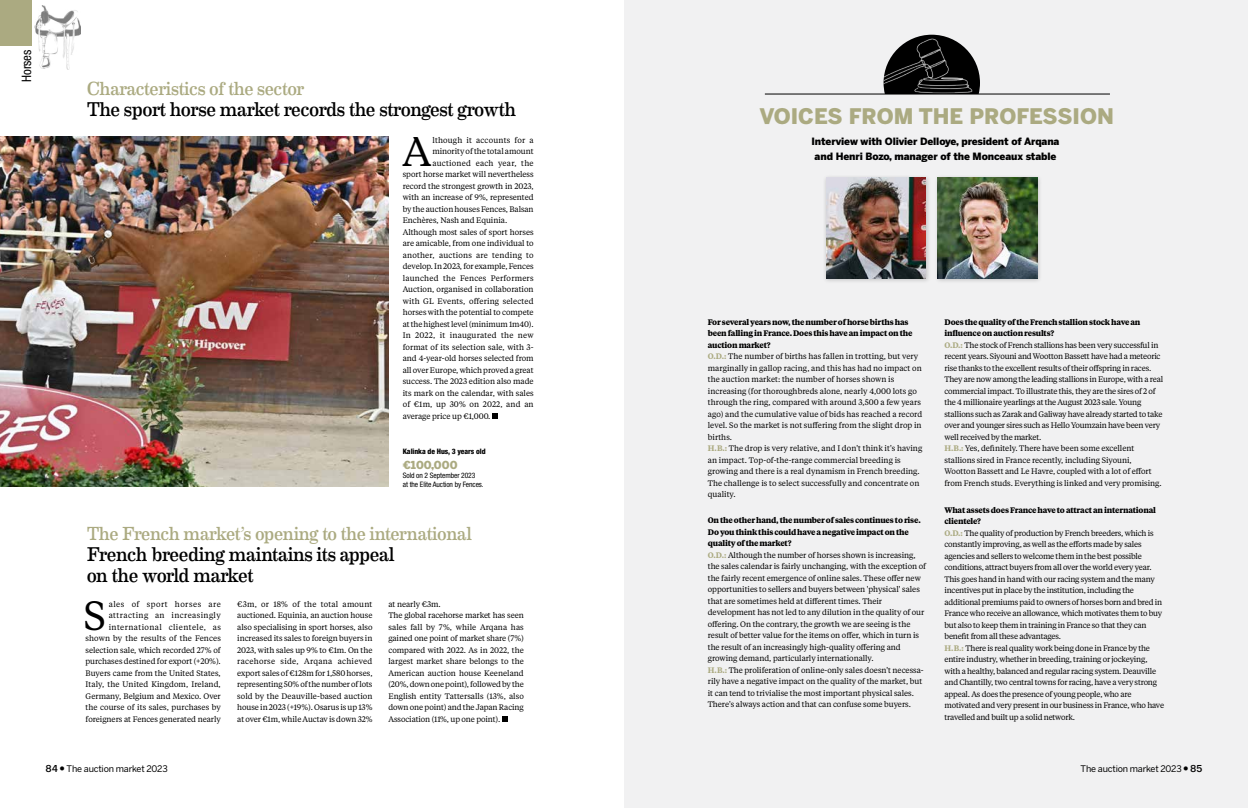
<style>
.page{position:relative;width:1248px;height:808px;background:#fff}
.page>*{position:absolute;margin:0;border:0;box-sizing:border-box;transform-origin:0 0}
.t1{font:40.8px "Tiempos Text";color:#000}
.t2{font:900 21.3px "Benton Sans";color:#abaa81}
.t3{font:20px/21px "Eames Century Modern";letter-spacing:-.03em;color:#000;scale:.95 1}
.t4{font:19px "Eames Century Modern";letter-spacing:-.02em;color:#abaa81;scale:.95 1}
.t5{font:condensed 13px "Helvetica Neue LT Std";letter-spacing:-.02em;color:#000}
.t6{font:900 11px "Benton Sans";color:#abaa81}
.t7{font:900 10px/15px "Benton Sans";letter-spacing:-.01em;color:#000;text-align:center}
.t8{font:9px "Benton Sans";letter-spacing:-.02em;color:#000}
.t9{font:8px/11.5px "Tiempos Text";letter-spacing:-.005em;color:#000}
.t10{font:8px/11.5px "Tiempos Text";letter-spacing:-.025em;color:#000}
.t11{font:8px "Tiempos Text";letter-spacing:.025em;color:#000}
.t12{font:8px "Tiempos Text";letter-spacing:.015em;color:#000}
.t13{font:8px "Tiempos Text";letter-spacing:.02em;color:#000}
.t14{font:condensed 7.5px/9px "Helvetica Neue LT Std";letter-spacing:-.01em;color:#000}
.t15{font:800 condensed 7.5px "Helvetica Neue LT Std";letter-spacing:-.01em;color:#000}
.s1{font-weight:700}
.s2{font-weight:600;color:#abaa81}
.s3{font-family:"Sequel Sans Medium Body";font-size:10px}
.s4{font-family:"Sequel Sans Light Disp";font-size:10px}
</style>
<div class="page">
<div style="left:625px;top:0;width:622px;height:808px;background:#f1f1f2"></div>
<div style="left:0;top:0;width:31px;height:45px;background:#abaa81"></div>
<img style="left:35px;top:6px;width:45px;height:64px">
<img style="left:0;top:136px;width:388px;height:351px">
<svg style="left:492px;top:413px;width:6px;height:6px"></svg>
<svg style="left:502px;top:716px;width:5px;height:6px"></svg>
<div style="left:822px;top:174px;width:109px;height:110px;background:#000;opacity:.2"></div>
<img style="left:826px;top:178px;width:99px;height:100px">
<div style="left:934px;top:174px;width:108px;height:110px;background:#000;opacity:.2"></div>
<img style="left:937px;top:178px;width:100px;height:100px">
<img style="left:883px;top:35px;width:96px;height:59px">
<hr style="left:764px;top:94px;width:345px;height:1px;background:#000">
<h3 class="t5" style="left:19px;top:82px;width:33px;rotate:-90deg">Horses</h3>
<h3 class="t4" style="left:87px;top:74px;width:230px">Characteristics of the sector</h3>
<h3 class="t3" style="left:87px;top:97px;width:454px">The sport horse market records the strongest growth</h3>
<h1 class="t1" style="left:402px;top:124px;width:30px">A</h1>
<p class="t13" style="left:432px;top:134px;width:103px">lthough it accounts for a</p>
<p class="t9" style="left:432px;top:145px;width:103px">minority of the total amount</p>
<p class="t11" style="left:432px;top:157px;width:103px">auctioned each year, the</p>
<p class="t9" style="left:403px;top:168px;width:132px">sport horse market will nevertheless</p>
<p class="t9" style="left:403px;top:180px;width:132px">record the strongest growth in 2023,</p>
<p class="t9" style="left:403px;top:191px;width:132px">with an increase of 9%, represented</p>
<p class="t9" style="left:403px;top:203px;width:132px">by the auction houses Fences, Balsan</p>
<p class="t9" style="left:403px;top:214px;width:106px">Enchères, Nash and Equinia.</p>
<p class="t9" style="left:403px;top:226px;width:132px">Although most sales of sport horses</p>
<p class="t9" style="left:403px;top:237px;width:132px">are amicable, from one individual to</p>
<p class="t13" style="left:403px;top:249px;width:132px">another, auctions are tending to</p>
<p class="t9" style="left:403px;top:260px;width:132px">develop. In 2023, for example, Fences</p>
<p class="t11" style="left:403px;top:272px;width:132px">launched the Fences Performers</p>
<p class="t9" style="left:403px;top:283px;width:132px">Auction, organised in collaboration</p>
<p class="t12" style="left:403px;top:295px;width:132px">with GL Events, offering selected</p>
<p class="t9" style="left:403px;top:306px;width:132px">horses with the potential to compete</p>
<p class="t9" style="left:403px;top:318px;width:132px">at the highest level (minimum 1m40).</p>
<p class="t11" style="left:403px;top:330px;width:132px">In 2022, it inaugurated the new</p>
<p class="t9" style="left:403px;top:341px;width:132px">format of its selection sale, with 3-</p>
<p class="t9" style="left:403px;top:352px;width:132px">and 4-year-old horses selected from</p>
<p class="t9" style="left:403px;top:364px;width:132px">all over Europe, which proved a great</p>
<p class="t9" style="left:403px;top:375px;width:132px">success. The 2023 edition also made</p>
<p class="t9" style="left:403px;top:387px;width:132px">its mark on the calendar, with sales</p>
<p class="t12" style="left:403px;top:399px;width:132px">of €1m, up 30% on 2022, and an</p>
<p class="t9" style="left:403px;top:410px;width:89px">average price up €1,000.</p>
<p class="t15" style="left:403px;top:447px;width:84px">Kalinka de Hus, 3 years old</p>
<h3 class="t6" style="left:403px;top:458px;width:56px">€100,000</h3>
<p class="t14" style="left:403px;top:471px;width:82px">Sold on 2 September 2023<br>at the Elite Auction by Fences.</p>
<h3 class="t4" style="left:87px;top:519px;width:407px">The French market’s opening to the international</h3>
<h3 class="t3" style="left:87px;top:542px;width:325px">French breeding maintains its appeal on the world market</h3>
<p class="t9" style="left:237px;top:598px;width:137px;text-align:justify">€3m, or 18% of the total amount auctioned. Equinia, an auction house also specialising in sport horses, also increased its sales to foreign buyers in 2023, with sales up 9% to €1m. On the racehorse side, Arqana achieved export sales of €128m for 1,580 horses, representing 50% of the number of lots sold by the Deauville-based auction house in 2023 (+19%). Osarus is up 13% at over €1m, while Auctav is down 32%</p>
<p class="t9" style="left:86px;top:598px;width:137px;text-align:right">ales of sport horses are attracting an increasingly international clientele, as shown by the results of the Fences selection sale, which recorded 27% of purchases destined for export (+20%).<br>Buyers came from the United States, Italy, the United Kingdom, Ireland, Germany, Belgium and Mexico. Over the course of its sales, purchases by foreigners at Fences generated nearly</p>
<p class="t9" style="left:388px;top:598px;width:137px">at nearly €3m.<br>The global racehorse market has seen sales fall by 7%, while Arqana has gained one point of market share (7%) compared with 2022. As in 2022, the largest market share belongs to the American auction house Keeneland (20%, down one point), followed by the English entity Tattersalls (13%, also down one point) and the Japan Racing Association (11%, up one point).</p>
<h1 class="t1" style="left:84px;top:588px;width:24px">S</h1>
<h2 class="t2" style="left:759px;top:102px;width:356px">VOICES FROM THE PROFESSION</h2>
<p class="t7" style="left:811px;top:134px;width:249px">Interview with Olivier Delloye, president of Arqana and Henri Bozo, manager of the Monceaux stable</p>
<p class="t9" style="left:707px;top:316px;width:216px"><span class="s1">For several years now, the number of horse births has been falling in France. Does this have an impact on the auction market?<br></span><span class="s2">O.D.:</span> The number of births has fallen in trotting, but very marginally in gallop racing, and this has had no impact on the auction market: the number of horses shown is increasing (for thoroughbreds alone, nearly 4,000 lots go through the ring, compared with around 3,500 a few years ago) and the cumulative value of bids has reached a record level. So the market is not suffering from the slight drop in births.<br><span class="s2">H.B.:</span> The drop is very relative, and I don't think it's having an impact. Top-of-the-range commercial breeding is growing and there is a real dynamism in French breeding.<br>The challenge is to select successfully and concentrate on quality.</p>
<p class="t9" style="left:707px;top:514px;width:220px"><span class="s1">On the other hand, the number of sales continues to rise.<br>Do you think this could have a negative impact on the quality of the market?<br></span><span class="s2">O.D.:</span> Although the number of horses shown is increasing, the sales calendar is fairly unchanging, with the exception of the fairly recent emergence of online sales. These offer new opportunities to sellers and buyers between 'physical' sales that are sometimes held at different times. Their development has not led to any dilution in the quality of our offering. On the contrary, the growth we are seeing is the result of better value for the items on offer, which in turn is the result of an increasingly high-quality offering and growing demand, particularly internationally.<br><span class="s2">H.B.:</span> The proliferation of online-only sales doesn't necessa&shy;rily have a negative impact on the quality of the market, but it can tend to trivialise the most important physical sales.<br>There's always action and that can confuse some buyers.</p>
<p class="t10" style="left:944px;top:316px;width:220px"><span class="s1">Does the quality of the French stallion stock have an influence on auction results?<br></span><span class="s2">O.D.:</span> The stock of French stallions has been very successful in recent years. Siyouni and Wootton Bassett have had a meteoric rise thanks to the excellent results of their offspring in races.<br>They are now among the leading stallions in Europe, with a real commercial impact. To illustrate this, they are the sires of 2 of the 4 millionaire yearlings at the August 2023 sale. Young stallions such as Zarak and Galiway have already started to take over and younger sires such as Hello Youmzain have been very well received by the market.<br><span class="s2">H.B.:</span> Yes, definitely. There have been some excellent stallions sired in France recently, including Siyouni, Wootton Bassett and Le Havre, coupled with a lot of effort from French studs. Everything is linked and very promising.</p>
<p class="t10" style="left:944px;top:504px;width:221px"><span class="s1">What assets does France have to attract an international clientele?<br></span><span class="s2">O.D.:</span> The quality of production by French breeders, which is constantly improving, as well as the efforts made by sales agencies and sellers to welcome them in the best possible conditions, attract buyers from all over the world every year.<br>This goes hand in hand with our racing system and the many incentives put in place by the institution, including the additional premiums paid to owners of horses born and bred in France who receive an allowance, which motivates them to buy but also to keep them in training in France so that they can benefit from all these advantages.<br><span class="s2">H.B.:</span> There is real quality work being done in France by the entire industry, whether in breeding, training or jockeying, with a healthy, balanced and regular racing system. Deauville and Chantilly, two central towns for racing, have a very strong appeal. As does the presence of young people, who are motivated and very present in our business in France, who have travelled and built up a solid network.</p>
<p class="t8" style="left:45px;top:764px;width:124px"><span class="s3">84</span> <span class="s4">•</span> The auction market 2023</p>
<p class="t8" style="left:1080px;top:764px;width:123px">The auction market 2023 <span class="s4">•</span> <span class="s3">85</span></p>
</div>
